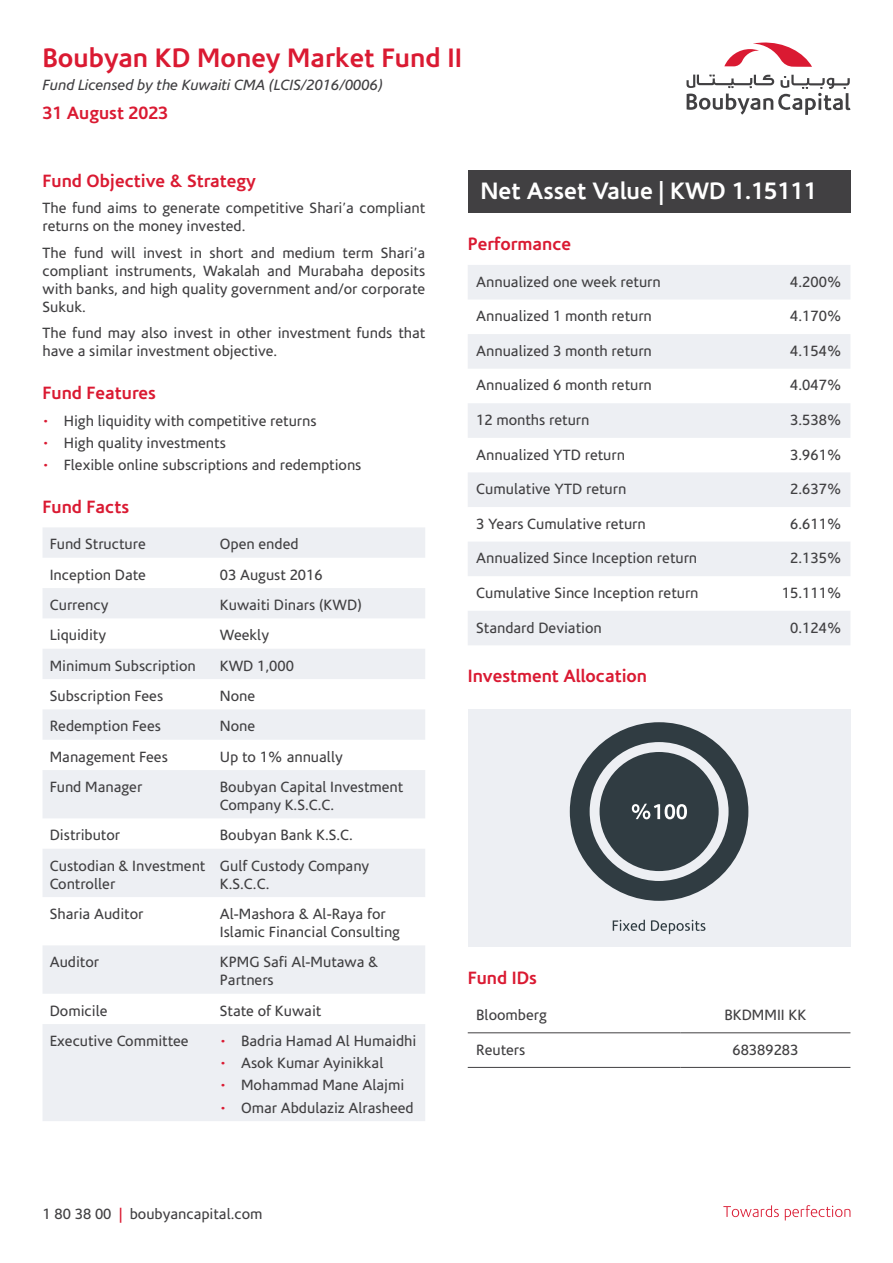
<style>
.page{position:relative;width:893px;height:1263px;background:#fff}
.page>*{position:absolute;margin:0;border:0;box-sizing:border-box;transform-origin:0 0}
.t1{font:700 27px "Corisande";color:#da1a32}
.t2{font:700 24px "Corisande";color:#fff}
.t3{font:700 18px "Corisande";color:#da1a32}
.t4{font:15px/18px "Corisande";color:#414042}
.t5{font:italic 15px "Corisande";color:#414042}
.s1{font-weight:300;font-size:13.5px;color:#da1a32}
.s2{color:#da1a32}
</style>
<div class="page">
<svg style="left:723px;top:1205px;width:56px;height:12px"></svg>
<svg style="left:785px;top:1205px;width:65px;height:15px"></svg>
<svg style="left:724px;top:42px;width:88px;height:25px"></svg>
<svg style="left:686px;top:75px;width:164px;height:40px"></svg>
<svg style="left:43px;top:527px;width:382px;height:594px;fill:#edeff3"></svg>
<svg style="left:468px;top:265px;width:382px;height:380px;fill:#edeff3"></svg>
<div style="left:468px;top:709px;width:382px;height:238px;background:#edeff3"></div>
<svg style="left:570px;top:722px;width:178px;height:179px"></svg>
<svg style="left:613px;top:920px;width:32px;height:11px"></svg>
<svg style="left:651px;top:920px;width:54px;height:14px"></svg>
<hr style="left:468px;top:1032px;width:212px;height:1px;background:#414042">
<hr style="left:680px;top:1032px;width:170px;height:1px;background:#414042">
<hr style="left:468px;top:1067px;width:212px;height:1px;background:#414042">
<hr style="left:680px;top:1067px;width:170px;height:1px;background:#414042">
<div style="left:468px;top:170px;width:382px;height:43px;background:#414042"></div>
<h1 class="t1" style="left:43px;top:43px;width:421px">Boubyan KD Money Market Fund II</h1>
<p class="t5" style="left:43px;top:76px;width:341px">Fund Licensed by the Kuwaiti CMA (LCIS/2016/0006)</p>
<p class="t3" style="left:43px;top:103px;width:127px">31 August 2023</p>
<p class="t3" style="left:43px;top:170px;width:215px">Fund Objective &amp; Strategy</p>
<p class="t4" style="left:43px;top:199px;width:384px">The fund aims to generate competitive Shari’a compliant returns on the money invested.</p>
<p class="t4" style="left:43px;top:244px;width:384px;text-align:justify">The fund will invest in short and medium term Shari’a compliant instruments, Wakalah and Murabaha deposits with banks, and high quality government and/or corporate Sukuk.</p>
<p class="t4" style="left:43px;top:324px;width:384px">The fund may also invest in other investment funds that have a similar investment objective.</p>
<p class="t3" style="left:43px;top:382px;width:115px">Fund Features</p>
<p class="t4" style="left:43px;top:412px;width:276px"><span class="s1">•</span> High liquidity with competitive returns</p>
<p class="t4" style="left:43px;top:434px;width:185px"><span class="s1">•</span> High quality investments</p>
<p class="t4" style="left:43px;top:456px;width:320px"><span class="s1">•</span> Flexible online subscriptions and redemptions</p>
<p class="t3" style="left:43px;top:496px;width:88px">Fund Facts</p>
<p class="t4" style="left:50px;top:535px;width:98px">Fund Structure</p>
<p class="t4" style="left:220px;top:535px;width:80px">Open ended</p>
<p class="t4" style="left:50px;top:566px;width:98px">Inception Date</p>
<p class="t4" style="left:220px;top:566px;width:104px">03 August 2016</p>
<p class="t4" style="left:50px;top:596px;width:60px">Currency</p>
<p class="t4" style="left:220px;top:596px;width:143px">Kuwaiti Dinars (KWD)</p>
<p class="t4" style="left:50px;top:626px;width:58px">Liquidity</p>
<p class="t4" style="left:220px;top:626px;width:51px">Weekly</p>
<p class="t4" style="left:50px;top:657px;width:148px">Minimum Subscription</p>
<p class="t4" style="left:220px;top:657px;width:76px">KWD 1,000</p>
<p class="t4" style="left:50px;top:687px;width:115px">Subscription Fees</p>
<p class="t4" style="left:220px;top:687px;width:37px">None</p>
<p class="t4" style="left:50px;top:717px;width:113px">Redemption Fees</p>
<p class="t4" style="left:220px;top:717px;width:37px">None</p>
<p class="t4" style="left:50px;top:748px;width:120px">Management Fees</p>
<p class="t4" style="left:220px;top:748px;width:124px">Up to 1% annually</p>
<p class="t4" style="left:50px;top:778px;width:94px">Fund Manager</p>
<p class="t4" style="left:220px;top:778px;width:185px">Boubyan Capital Investment<br>Company K.S.C.C.</p>
<p class="t4" style="left:50px;top:826px;width:72px">Distributor</p>
<p class="t4" style="left:220px;top:826px;width:135px">Boubyan Bank K.S.C.</p>
<p class="t4" style="left:50px;top:857px;width:157px">Custodian &amp; Investment<br>Controller</p>
<p class="t4" style="left:220px;top:857px;width:151px">Gulf Custody Company<br>K.S.C.C.</p>
<p class="t4" style="left:50px;top:905px;width:95px">Sharia Auditor</p>
<p class="t4" style="left:220px;top:905px;width:182px">Al-Mashora &amp; Al-Raya for<br>Islamic Financial Consulting</p>
<p class="t4" style="left:50px;top:953px;width:51px">Auditor</p>
<p class="t4" style="left:220px;top:953px;width:160px">KPMG Safi Al-Mutawa &amp;<br>Partners</p>
<p class="t4" style="left:50px;top:1002px;width:59px">Domicile</p>
<p class="t4" style="left:220px;top:1002px;width:103px">State of Kuwait</p>
<p class="t4" style="left:50px;top:1032px;width:140px">Executive Committee</p>
<p class="t4" style="left:220px;top:1032px;width:198px"><span class="s1">•</span> Badria Hamad Al Humaidhi</p>
<p class="t4" style="left:220px;top:1054px;width:165px"><span class="s1">•</span> Asok Kumar Ayinikkal</p>
<p class="t4" style="left:220px;top:1076px;width:186px"><span class="s1">•</span> Mohammad Mane Alajmi</p>
<p class="t4" style="left:220px;top:1099px;width:195px"><span class="s1">•</span> Omar Abdulaziz Alrasheed</p>
<h2 class="t2" style="left:480px;top:176px;width:338px">Net Asset Value | KWD 1.15111</h2>
<p class="t3" style="left:468px;top:234px;width:105px">Performance</p>
<p class="t4" style="left:476px;top:273px;width:186px">Annualized one week return</p>
<p class="t4" style="left:790px;top:273px;width:53px">4.200%</p>
<p class="t4" style="left:476px;top:308px;width:177px">Annualized 1 month return</p>
<p class="t4" style="left:790px;top:308px;width:53px">4.170%</p>
<p class="t4" style="left:476px;top:342px;width:177px">Annualized 3 month return</p>
<p class="t4" style="left:790px;top:342px;width:53px">4.154%</p>
<p class="t4" style="left:476px;top:377px;width:177px">Annualized 6 month return</p>
<p class="t4" style="left:790px;top:377px;width:53px">4.047%</p>
<p class="t4" style="left:476px;top:411px;width:115px">12 months return</p>
<p class="t4" style="left:790px;top:411px;width:53px">3.538%</p>
<p class="t4" style="left:476px;top:446px;width:150px">Annualized YTD return</p>
<p class="t4" style="left:790px;top:446px;width:53px">3.961%</p>
<p class="t4" style="left:476px;top:480px;width:152px">Cumulative YTD return</p>
<p class="t4" style="left:790px;top:480px;width:53px">2.637%</p>
<p class="t4" style="left:476px;top:515px;width:171px">3 Years Cumulative return</p>
<p class="t4" style="left:790px;top:515px;width:53px">6.611%</p>
<p class="t4" style="left:476px;top:550px;width:222px">Annualized Since Inception return</p>
<p class="t4" style="left:790px;top:550px;width:53px">2.135%</p>
<p class="t4" style="left:476px;top:584px;width:224px">Cumulative Since Inception return</p>
<p class="t4" style="left:782px;top:584px;width:61px">15.111%</p>
<p class="t4" style="left:476px;top:619px;width:127px">Standard Deviation</p>
<p class="t4" style="left:790px;top:619px;width:53px">0.124%</p>
<p class="t3" style="left:468px;top:666px;width:181px">Investment Allocation</p>
<p class="t3" style="left:468px;top:967px;width:71px">Fund IDs</p>
<p class="t4" style="left:476px;top:1006px;width:72px">Bloomberg</p>
<p class="t4" style="left:724px;top:1006px;width:83px">BKDMMII KK</p>
<p class="t4" style="left:476px;top:1041px;width:51px">Reuters</p>
<p class="t4" style="left:732px;top:1041px;width:67px">68389283</p>
<p class="t4" style="left:43px;top:1205px;width:222px">1 80 38 00 <span class="s2">|</span> boubyancapital.com</p>
</div>
